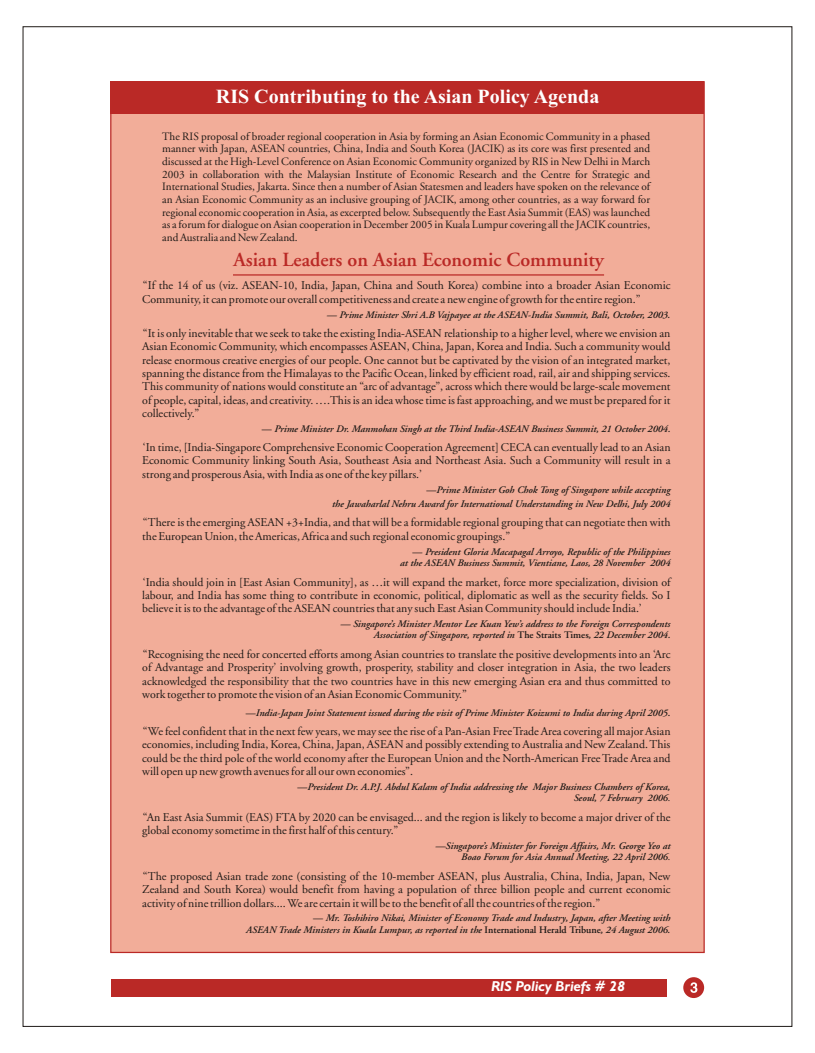
<style>
.page{position:relative;width:815px;height:1053px;background:#fff}
.page>*{position:absolute;margin:0;border:0;box-sizing:border-box;transform-origin:0 0}
.t1{font:700 20px "Times New Roman";color:#fff}
.t2{font:600 20px "Adobe Garamond";color:#ba2926}
.t3{font:italic 700 14.38px "Humanst 521 BT";color:#fff}
.t4{font:11.88px/13.2px "Adobe Garamond";color:#1f1a17;text-align:justify}
.t5{font:11.25px/12.6px "Adobe Garamond";color:#1f1a17;text-align:justify}
.t6{font:italic 600 10px/11.5px "Adobe Garamond";color:#1f1a17;text-align:right}
.s1{font-style:normal}
.s2{font-weight:400;font-style:normal}
</style>
<div class="page">
<div style="left:111px;top:978px;width:556px;height:18px;background:#ba2926"></div>
<div style="left:683px;top:977px;width:21px;height:21px;background:#ba2926;border-radius:50%"></div>
<svg style="left:690px;top:982px;width:7px;height:10px"></svg>
<div style="left:110px;top:81px;width:595px;height:872px;background:#f2ad99;border:1px solid #ba2926"></div>
<div style="left:111px;top:82px;width:593px;height:32px;background:#ba2926"></div>
<hr style="left:233px;top:274px;width:371px;height:1px;background:#ba2926">
<h1 class="t1" style="left:216px;top:89px;width:385px">RIS Contributing to the Asian Policy Agenda</h1>
<p class="t5" style="left:162px;top:131px;width:490px">The RIS proposal of broader regional cooperation in Asia by forming an Asian Economic Community in a phased manner with Japan, ASEAN countries, China, India and South Korea (JACIK) as its core was first presented and discussed at the High-Level Conference on Asian Economic Community organized by RIS in New Delhi in March 2003 in collaboration with the Malaysian Institute of Economic Research and the Centre for Strategic and International Studies, Jakarta. Since then a number of Asian Statesmen and leaders have spoken on the relevance of an Asian Economic Community as an inclusive grouping of JACIK, among other countries, as a way forward for regional economic cooperation in Asia, as excerpted below. Subsequently the East Asia Summit (EAS) was launched as a forum for dialogue on Asian cooperation in December 2005 in Kuala Lumpur covering all the JACIK countries, and Australia and New Zealand.</p>
<p class="t4" style="left:142px;top:280px;width:530px">“If the 14 of us (viz. ASEAN-10, India, Japan, China and South Korea) combine into a broader Asian Economic<br>Community, it can promote our overall competitiveness and create a new engine of growth for the entire region.”</p>
<p class="t6" style="left:327px;top:309px;width:345px">— Prime Minister Shri A.B Vajpayee at the ASEAN-India Summit, Bali, October, 2003.</p>
<p class="t4" style="left:142px;top:327px;width:530px">“It is only inevitable that we seek to take the existing India-ASEAN relationship to a higher level, where we envision an Asian Economic Community, which encompasses ASEAN, China, Japan, Korea and India. Such a community would release enormous creative energies of our people. One cannot but be captivated by the vision of an integrated market, spanning the distance from the Himalayas to the Pacific Ocean, linked by efficient road, rail, air and shipping services.<br>This community of nations would constitute an “arc of advantage”, across which there would be large-scale movement of people, capital, ideas, and creativity. ….This is an idea whose time is fast approaching, and we must be prepared for it collectively.”</p>
<p class="t6" style="left:262px;top:424px;width:410px"><span class="s1">—</span> Prime Minister Dr. Manmohan Singh at the Third India-ASEAN Business Summit, 21 October 2004.</p>
<p class="t4" style="left:142px;top:442px;width:530px">‘In time, [India-Singapore Comprehensive Economic Cooperation Agreement] CECA can eventually lead to an Asian Economic Community linking South Asia, Southeast Asia and Northeast Asia. Such a Community will result in a strong and prosperous Asia, with India as one of the key pillars.’</p>
<p class="t6" style="left:332px;top:483px;width:340px;line-height:14.4px"><span class="s1">—</span>Prime Minister Goh Chok Tong of Singapore while accepting<br>the Jawaharlal Nehru Award for International Understanding in New Delhi, July 2004</p>
<p class="t4" style="left:142px;top:517px;width:530px">“There is the emerging ASEAN +3+India, and that will be a formidable regional grouping that can negotiate then with the European Union, the Americas, Africa and such regional economic groupings.”</p>
<p class="t6" style="left:400px;top:546px;width:272px"><span class="s1">—</span> President Gloria Macapagal Arroyo, Republic of the Philippines<br>at the ASEAN Business Summit, Vientiane, Laos, 28 November 2004</p>
<p class="t4" style="left:142px;top:576px;width:530px">‘India should join in [East Asian Community], as …it will expand the market, force more specialization, division of labour, and India has some thing to contribute in economic, political, diplomatic as well as the security fields. So I believe it is to the advantage of the ASEAN countries that any such East Asian Community should include India.’</p>
<p class="t6" style="left:340px;top:619px;width:332px">— Singapore’s Minister Mentor Lee Kuan Yew’s address to the Foreign Correspondents<br>Association of Singapore, reported in <span class="s1">The Straits Times</span>, 22 December 2004.</p>
<p class="t4" style="left:142px;top:648px;width:530px">“Recognising the need for concerted efforts among Asian countries to translate the positive developments into an ‘Arc of Advantage and Prosperity’ involving growth, prosperity, stability and closer integration in Asia, the two leaders acknowledged the responsibility that the two countries have in this new emerging Asian era and thus committed to work together to promote the vision of an Asian Economic Community.”</p>
<p class="t6" style="left:246px;top:707px;width:426px"><span class="s1">—</span>India-Japan Joint Statement issued during the visit of Prime Minister Koizumi to India during April 2005<span class="s1">.</span></p>
<p class="t4" style="left:142px;top:725px;width:530px">“We feel confident that in the next few years, we may see the rise of a Pan-Asian Free Trade Area covering all major Asian economies, including India, Korea, China, Japan, ASEAN and possibly extending to Australia and New Zealand. This could be the third pole of the world economy after the European Union and the North-American Free Trade Area and will open up new growth avenues for all our own economies”.</p>
<p class="t6" style="left:297px;top:782px;width:375px"><span class="s1">—</span>President Dr. A.P.J. Abdul Kalam of India addressing the Major Business Chambers of Korea,<br>Seoul, 7 February 2006<span class="s2">.</span></p>
<p class="t4" style="left:142px;top:811px;width:530px">“An East Asia Summit (EAS) FTA by 2020 can be envisaged... and the region is likely to become a major driver of the global economy sometime in the first half of this century.”</p>
<p class="t6" style="left:435px;top:841px;width:236px">—Singapore’s Minister for Foreign Affairs, Mr. George Yeo at<br>Boao Forum for Asia Annual Meeting, 22 April 2006<span class="s2">.</span></p>
<p class="t4" style="left:142px;top:870px;width:530px">“The proposed Asian trade zone (consisting of the 10-member ASEAN, plus Australia, China, India, Japan, New Zealand and South Korea) would benefit from having a population of three billion people and current economic activity of nine trillion dollars.... We are certain it will be to the benefit of all the countries of the region.”</p>
<p class="t6" style="left:246px;top:913px;width:426px"><span class="s1">—</span> Mr. Toshihiro Nikai, Minister of Economy Trade and Industry, Japan, after Meeting with<br>ASEAN Trade Ministers in Kuala Lumpur, as reported in the <span class="s1">International Herald Tribune</span>, 24 August 2006.</p>
<h1 class="t2" style="left:233px;top:251px;width:372px">Asian Leaders on Asian Economic Community</h1>
<p class="t3" style="left:491px;top:980px;width:135px">RIS Policy Briefs # 28</p>
</div>
